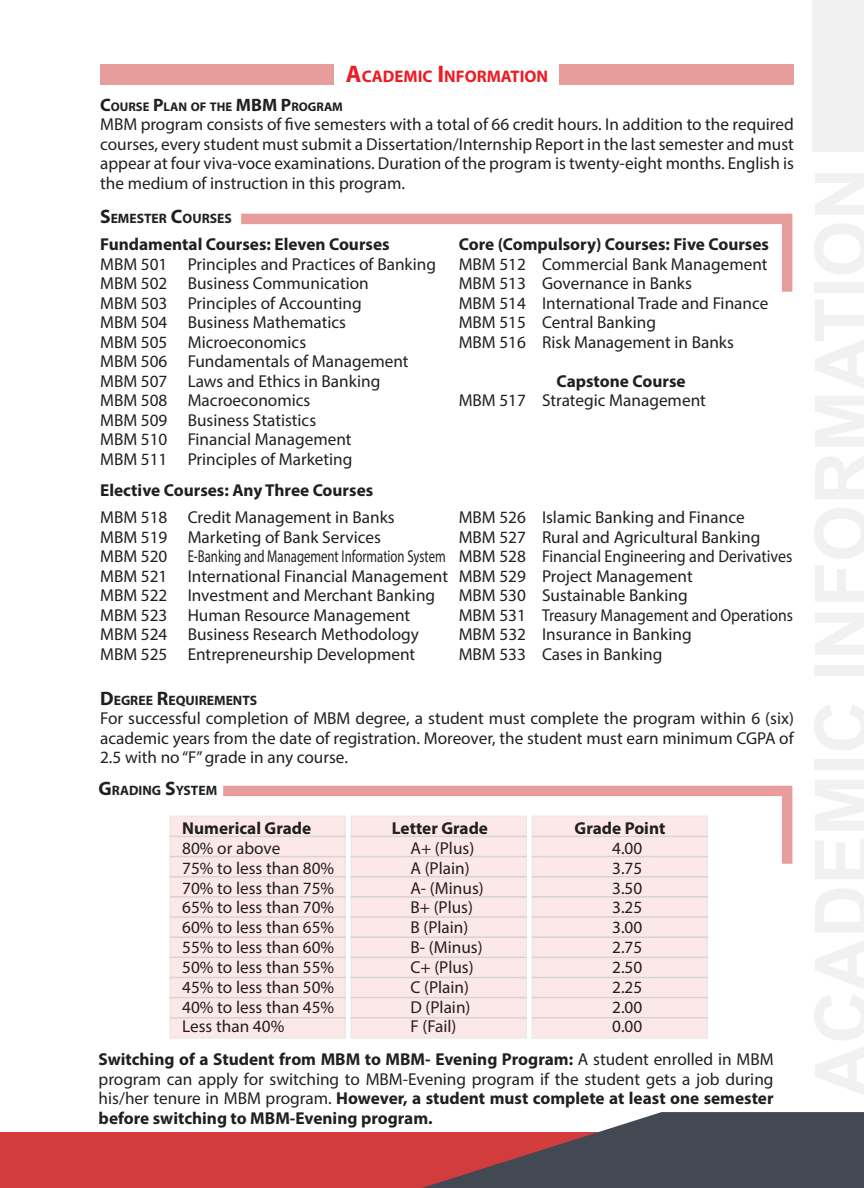
<style>
.page{position:relative;width:864px;height:1188px;background:#fff}
.page>*{position:absolute;margin:0;border:0;box-sizing:border-box;transform-origin:0 0}
.t1{font:17.25px/19.5px "Myriad Pro";color:#221f1f;text-align:justify}
.t2{font:700 17.25px/33px "Myriad Pro";color:#221f1f}
.t3{font:700 16.8px "Myriad Pro";color:#ed1c24}
.t4{font:700 13.65px "Myriad Pro";color:#221f1f}
.t5{font:700 12.6px "Myriad Pro";color:#221f1f}
.s1{font-size:24px}
.s2{font-size:18px}
.s3{font-size:19.5px}
.s4{font-weight:400}
.s5{font-weight:700}
</style>
<div class="page">
<div style="left:100px;top:64px;width:234px;height:20px;background:#e89d9d"></div>
<div style="left:560px;top:64px;width:234px;height:20px;background:#e89d9d"></div>
<div style="left:170px;top:816px;width:175px;height:20px;background:#fde8e9"></div>
<div style="left:170px;top:836px;width:175px;height:21px;background:#fde8e9"></div>
<div style="left:170px;top:857px;width:175px;height:20px;background:#fde8e9"></div>
<div style="left:351px;top:857px;width:175px;height:20px;background:#fde8e9"></div>
<div style="left:532px;top:857px;width:175px;height:20px;background:#fde8e9"></div>
<div style="left:170px;top:877px;width:175px;height:20px;background:#fde8e9"></div>
<div style="left:351px;top:877px;width:175px;height:20px;background:#fde8e9"></div>
<div style="left:532px;top:877px;width:175px;height:20px;background:#fde8e9"></div>
<div style="left:170px;top:897px;width:175px;height:20px;background:#fde8e9"></div>
<div style="left:351px;top:897px;width:175px;height:20px;background:#fde8e9"></div>
<div style="left:532px;top:897px;width:175px;height:20px;background:#fde8e9"></div>
<div style="left:170px;top:917px;width:175px;height:20px;background:#fde8e9"></div>
<div style="left:351px;top:917px;width:175px;height:20px;background:#fde8e9"></div>
<div style="left:532px;top:917px;width:175px;height:20px;background:#fde8e9"></div>
<div style="left:170px;top:937px;width:175px;height:20px;background:#fde8e9"></div>
<div style="left:351px;top:937px;width:175px;height:20px;background:#fde8e9"></div>
<div style="left:532px;top:937px;width:175px;height:20px;background:#fde8e9"></div>
<div style="left:170px;top:957px;width:175px;height:20px;background:#fde8e9"></div>
<div style="left:351px;top:957px;width:175px;height:20px;background:#fde8e9"></div>
<div style="left:532px;top:957px;width:175px;height:20px;background:#fde8e9"></div>
<div style="left:170px;top:977px;width:175px;height:21px;background:#fde8e9"></div>
<div style="left:351px;top:977px;width:175px;height:21px;background:#fde8e9"></div>
<div style="left:532px;top:977px;width:175px;height:21px;background:#fde8e9"></div>
<div style="left:170px;top:998px;width:175px;height:20px;background:#fde8e9"></div>
<div style="left:351px;top:998px;width:175px;height:20px;background:#fde8e9"></div>
<div style="left:532px;top:998px;width:175px;height:20px;background:#fde8e9"></div>
<div style="left:170px;top:1018px;width:175px;height:20px;background:#fde8e9"></div>
<div style="left:351px;top:1018px;width:175px;height:20px;background:#fde8e9"></div>
<div style="left:532px;top:1018px;width:175px;height:20px;background:#fde8e9"></div>
<div style="left:0;top:1133px;width:864px;height:55px;background:#d23c3c"></div>
<svg style="left:422px;top:1112px;width:442px;height:76px"></svg>
<div style="left:812px;top:0;width:52px;height:151px;background:#f1f1f2"></div>
<svg style="left:223px;top:786px;width:569px;height:78px;fill:#fde8e9"></svg>
<svg style="left:241px;top:214px;width:551px;height:78px"></svg>
<p class="t3" style="left:346px;top:70px;width:204px"><span class="s1">A</span>CADEMIC <span class="s1">I</span>NFORMATION</p>
<p class="t5" style="left:100px;top:102px;width:244px"><span class="s2">C</span>OURSE <span class="s2">P</span>LAN OF THE <span class="s2">MBM P</span>ROGRAM</p>
<p class="t1" style="left:100px;top:116px;width:695px">MBM program consists of five semesters with a total of 66 credit hours. In addition to the required courses, every student must submit a Dissertation/Internship Report in the last semester and must appear at four viva-voce examinations. Duration of the program is twenty-eight months. English is the medium of instruction in this program.</p>
<p class="t4" style="left:100px;top:213px;width:133px"><span class="s3">S</span>EMESTER <span class="s3">C</span>OURSES</p>
<p class="t2" style="left:100px;top:229px;width:291px">Fundamental Courses: Eleven Courses</p>
<p class="t2" style="left:459px;top:229px;width:312px">Core (Compulsory) Courses: Five Courses</p>
<p class="t1" style="left:100px;top:256px;width:338px">MBM 501 Principles and Practices of Banking</p>
<p class="t1" style="left:459px;top:256px;width:310px">MBM 512 Commercial Bank Management</p>
<p class="t1" style="left:100px;top:275px;width:270px">MBM 502 Business Communication</p>
<p class="t1" style="left:459px;top:275px;width:235px">MBM 513 Governance in Banks</p>
<p class="t1" style="left:100px;top:295px;width:263px">MBM 503 Principles of Accounting</p>
<p class="t1" style="left:459px;top:295px;width:311px">MBM 514 International Trade and Finance</p>
<p class="t1" style="left:100px;top:314px;width:247px">MBM 504 Business Mathematics</p>
<p class="t1" style="left:459px;top:314px;width:199px">MBM 515 Central Banking</p>
<p class="t1" style="left:100px;top:334px;width:208px">MBM 505 Microeconomics</p>
<p class="t1" style="left:459px;top:334px;width:277px">MBM 516 Risk Management in Banks</p>
<p class="t1" style="left:100px;top:353px;width:310px">MBM 506 Fundamentals of Management<br>MBM 507 Laws and Ethics in Banking</p>
<p class="t2" style="left:557px;top:366px;width:130px">Capstone Course</p>
<p class="t1" style="left:100px;top:392px;width:212px">MBM 508 Macroeconomics</p>
<p class="t1" style="left:459px;top:392px;width:249px">MBM 517 Strategic Management</p>
<p class="t1" style="left:100px;top:412px;width:254px;text-align:left">MBM 509 Business Statistics<br>MBM 510 Financial Management<br>MBM 511 Principles of Marketing</p>
<p class="t2" style="left:100px;top:475px;width:275px">Elective Courses: Any Three Courses</p>
<p class="t1" style="left:100px;top:509px;width:296px">MBM 518 Credit Management in Banks</p>
<p class="t1" style="left:459px;top:509px;width:287px">MBM 526 Islamic Banking and Finance</p>
<p class="t1" style="left:100px;top:528px;width:282px">MBM 519 Marketing of Bank Services</p>
<p class="t1" style="left:100px;top:528px;width:694px;text-align:left;text-indent:359px">MBM 527 Rural and Agricultural Banking MBM 520 E-Banking and Management Information System MBM 528 Financial Engineering and Derivatives MBM 521 International Financial Management MBM 529 Project Management<br>MBM 522 Investment and Merchant Banking</p>
<p class="t1" style="left:459px;top:587px;width:231px">MBM 530 Sustainable Banking</p>
<p class="t1" style="left:100px;top:607px;width:312px">MBM 523 Human Resource Management</p>
<p class="t1" style="left:459px;top:607px;width:336px">MBM 531 Treasury Management and Operations</p>
<p class="t1" style="left:100px;top:626px;width:320px">MBM 524 Business Research Methodology</p>
<p class="t1" style="left:459px;top:626px;width:235px">MBM 532 Insurance in Banking</p>
<p class="t1" style="left:100px;top:646px;width:317px">MBM 525 Entrepreneurship Development</p>
<p class="t1" style="left:459px;top:646px;width:205px">MBM 533 Cases in Banking</p>
<p class="t4" style="left:100px;top:695px;width:158px"><span class="s3">D</span>EGREE <span class="s3">R</span>EQUIREMENTS</p>
<p class="t1" style="left:100px;top:710px;width:695px">For successful completion of MBM degree, a student must complete the program within 6 (six) academic years from the date of registration. Moreover, the student must earn minimum CGPA of 2.5 with no “F” grade in any course.</p>
<p class="t4" style="left:99px;top:785px;width:120px"><span class="s3">G</span>RADING <span class="s3">S</span>YSTEM</p>
<p class="t2" style="left:182px;top:813px;width:131px">Numerical Grade</p>
<p class="t2" style="left:392px;top:813px;width:98px">Letter Grade</p>
<p class="t2" style="left:575px;top:813px;width:92px">Grade Point</p>
<p class="t1" style="left:182px;top:840px;width:100px">80% or above</p>
<p class="t1" style="left:410px;top:840px;width:65px">A+ (Plus)</p>
<p class="t1" style="left:612px;top:840px;width:32px">4.00</p>
<p class="t1" style="left:182px;top:860px;width:153px">75% to less than 80%</p>
<p class="t1" style="left:410px;top:860px;width:61px">A (Plain)</p>
<p class="t1" style="left:612px;top:860px;width:32px">3.75</p>
<p class="t1" style="left:182px;top:880px;width:153px">70% to less than 75%</p>
<p class="t1" style="left:410px;top:880px;width:75px">A- (Minus)</p>
<p class="t1" style="left:612px;top:880px;width:32px">3.50</p>
<p class="t1" style="left:182px;top:899px;width:153px">65% to less than 70%</p>
<p class="t1" style="left:410px;top:899px;width:64px">B+ (Plus)</p>
<p class="t1" style="left:612px;top:899px;width:32px">3.25</p>
<p class="t1" style="left:182px;top:919px;width:153px">60% to less than 65%</p>
<p class="t1" style="left:410px;top:919px;width:59px">B (Plain)</p>
<p class="t1" style="left:612px;top:919px;width:32px">3.00</p>
<p class="t1" style="left:182px;top:939px;width:153px">55% to less than 60%</p>
<p class="t1" style="left:410px;top:939px;width:74px">B- (Minus)</p>
<p class="t1" style="left:612px;top:939px;width:32px">2.75</p>
<p class="t1" style="left:182px;top:959px;width:153px">50% to less than 55%</p>
<p class="t1" style="left:410px;top:959px;width:65px">C+ (Plus)</p>
<p class="t1" style="left:612px;top:959px;width:32px">2.50</p>
<p class="t1" style="left:182px;top:979px;width:153px">45% to less than 50%</p>
<p class="t1" style="left:410px;top:979px;width:60px">C (Plain)</p>
<p class="t1" style="left:612px;top:979px;width:32px">2.25</p>
<p class="t1" style="left:182px;top:998px;width:153px">40% to less than 45%</p>
<p class="t1" style="left:410px;top:998px;width:62px">D (Plain)</p>
<p class="t1" style="left:612px;top:998px;width:32px">2.00</p>
<p class="t1" style="left:182px;top:1018px;width:104px">Less than 40%</p>
<p class="t1" style="left:410px;top:1018px;width:47px">F (Fail)</p>
<p class="t2" style="left:99px;top:1012px;width:676px;text-indent:514px"><span class="s4">0.00<br></span>Switching of a Student from MBM to MBM- Evening Program: <span class="s4">A student enrolled in MBM</span></p>
<p class="t1" style="left:99px;top:1071px;width:677px">program can apply for switching to MBM-Evening program if the student gets a job during his/her tenure in MBM program. <span class="s5">However, a student must complete at least one semester before switching to MBM-Evening program.</span></p>
</div>
